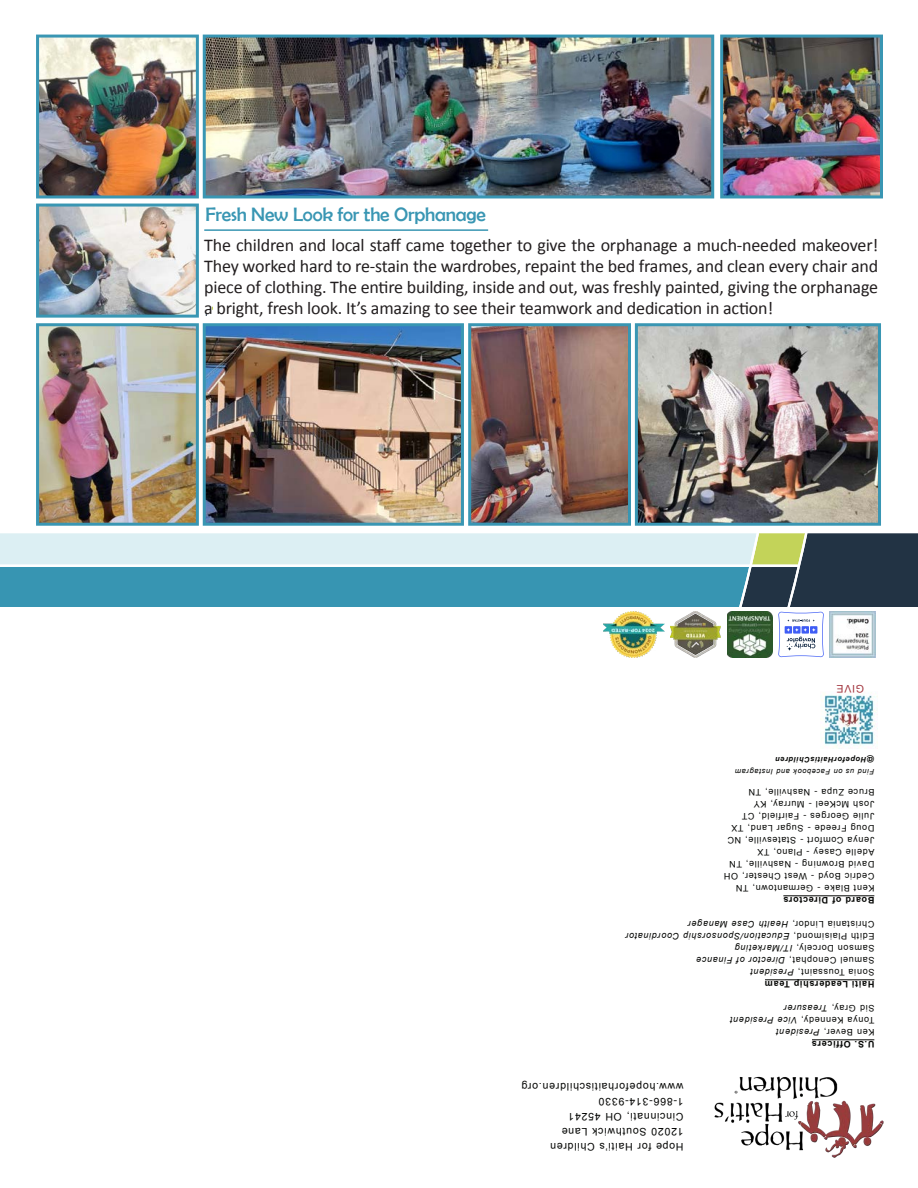
<style>
.page{position:relative;width:918px;height:1188px;background:#fff}
.page>*{position:absolute;margin:0;border:0;box-sizing:border-box;transform-origin:0 0}
.t1{font:19.5px "Berlin Sans FB";letter-spacing:-.01em;color:#3996b3}
.t2{font:18px/21px "Calibri";letter-spacing:-.01em;color:#231f20;text-align:justify}
.t3{font:10.5px/15px "Arial";letter-spacing:.075em;color:#040503}
.t4{font:10.5px "Arial";color:#a1343d}
.t5{font:9px/12px "Arial";letter-spacing:.075em;color:#040503}
.t6{font:italic 9px "Arial";letter-spacing:.075em;color:#040503}
.t7{font:700 9px/12px "Arial";letter-spacing:.075em;color:#040503}
.t8{font:italic 7.5px/12px "Arial";letter-spacing:.075em;color:#040503}
.s1{font-weight:700}
.s2{font-style:italic}
.s3{font-weight:400;font-style:italic}
</style>
<div class="page">
<img style="left:821px;top:692px;width:55px;height:56px">
<hr style="left:812px;top:1039px;width:62px;height:1px;background:#040503">
<hr style="left:765px;top:979px;width:109px;height:1px;background:#040503">
<hr style="left:783px;top:895px;width:91px;height:1px;background:#040503">
<img style="left:714px;top:1076px;width:170px;height:82px">
<svg style="left:603px;top:533px;width:315px;height:124px"></svg>
<svg style="left:0;top:533px;width:807px;height:74px;background:#83bac8"></svg>
<img style="left:727px;top:612px;width:45px;height:46px">
<img style="left:207px;top:39px;width:503px;height:155px">
<div style="left:203px;top:35px;width:511px;height:163px;border:3px solid #3996b3"></div>
<img style="left:40px;top:327px;width:155px;height:195px">
<div style="left:36px;top:323px;width:163px;height:203px;border:3px solid #3996b3"></div>
<img style="left:40px;top:208px;width:155px;height:106px">
<div style="left:36px;top:204px;width:163px;height:114px;border:3px solid #3996b3"></div>
<img style="left:40px;top:39px;width:155px;height:155px">
<div style="left:36px;top:35px;width:163px;height:163px;border:3px solid #3996b3"></div>
<img style="left:671px;top:612px;width:50px;height:46px">
<img style="left:604px;top:612px;width:60px;height:46px">
<img style="left:207px;top:327px;width:253px;height:195px">
<div style="left:203px;top:323px;width:261px;height:203px;border:3px solid #3996b3"></div>
<img style="left:472px;top:327px;width:155px;height:195px">
<div style="left:468px;top:323px;width:163px;height:203px;border:3px solid #3996b3"></div>
<img style="left:639px;top:327px;width:238px;height:195px">
<div style="left:635px;top:323px;width:246px;height:203px;border:3px solid #3996b3"></div>
<hr style="left:204px;top:229px;width:284px;height:2px;background:#3996b3">
<img style="left:724px;top:39px;width:155px;height:155px">
<div style="left:720px;top:35px;width:163px;height:163px;border:3px solid #3996b3"></div>
<p class="t1" style="left:205px;top:204px;width:282px">Fresh New Look for the Orphanage</p>
<p class="t2" style="left:204px;top:235px;width:676px">The children and local staff came together to give the orphanage a much-needed makeover!<br>They worked hard to re-stain the wardrobes, repaint the bed frames, and clean every chair and piece of clothing. The entire building, inside and out, was freshly painted, giving the orphanage a bright, fresh look. It’s amazing to see their teamwork and dedication in action!</p>
<p class="t4" style="left:864px;top:696px;width:29px;rotate:-180deg">GIVE</p>
<p class="t8" style="left:874px;top:778px;width:141px;rotate:-180deg">Find us on Facebook and Instagram <span class="s1">@HopeforHaitisChildren</span></p>
<p class="t5" style="left:874px;top:822px;width:134px;rotate:-180deg">Julie Georges - Fairfield, CT<br>Josh McKeel - Murray, KY<br>Bruce Zupa - Nashville, TN</p>
<p class="t5" style="left:874px;top:906px;width:152px;rotate:-180deg"><span class="s1">Board of Directors<br></span>Kent Blake - Germantown, TN<br>Cedric Boyd - West Chester, OH<br>David Browning - Nashville, TN<br>Adelle Casey - Plano, TX<br>Jenya Comfort - Statesville, NC<br>Doug Freede - Sugar Land, TX</p>
<p class="t6" style="left:788px;top:930px;width:102px;rotate:-180deg">Health Case Manager</p>
<p class="t5" style="left:874px;top:930px;width:83px;rotate:-180deg">Christania Lindor,</p>
<p class="t6" style="left:790px;top:942px;width:165px;rotate:-180deg">Education/Sponsorship Coordinator</p>
<p class="t5" style="left:874px;top:942px;width:82px;rotate:-180deg">Edith Plaisimond,</p>
<p class="t5" style="left:874px;top:954px;width:79px;rotate:-180deg">Samson Dorcely,</p>
<p class="t5" style="left:793px;top:966px;width:59px;text-indent:-82px;rotate:-180deg">Samuel Cenophat,<br><span class="s2">IT/Marketing</span></p>
<p class="t6" style="left:785px;top:966px;width:90px;rotate:-180deg">Director of Finance</p>
<p class="t5" style="left:874px;top:978px;width:78px;rotate:-180deg">Sonia Toussaint,</p>
<p class="t7" style="left:794px;top:990px;width:45px;text-indent:-80px;rotate:-180deg">Haiti Leadership Team<br><span class="s3">President</span></p>
<p class="t5" style="left:874px;top:1014px;width:44px;rotate:-180deg">Sid Gray,</p>
<p class="t5" style="left:828px;top:1026px;width:45px;text-indent:-47px;rotate:-180deg">Tonya Kennedy,<br><span class="s2">Treasurer</span></p>
<p class="t6" style="left:797px;top:1026px;width:68px;rotate:-180deg">Vice President</p>
<p class="t3" style="left:684px;top:1139px;width:164px;rotate:-180deg">12020 Southwick Lane<br>Cincinnati, OH 45241<br>1-866-314-9330 www.hopeforhaitischildren.org</p>
<p class="t3" style="left:684px;top:1154px;width:135px;rotate:-180deg">Hope for Haiti’s Children</p>
<p class="t5" style="left:874px;top:1038px;width:52px;rotate:-180deg">Ken Bever,</p>
<p class="t7" style="left:820px;top:1050px;width:45px;text-indent:-54px;rotate:-180deg">U.S. Officers<br><span class="s3">President</span></p>
</div>
